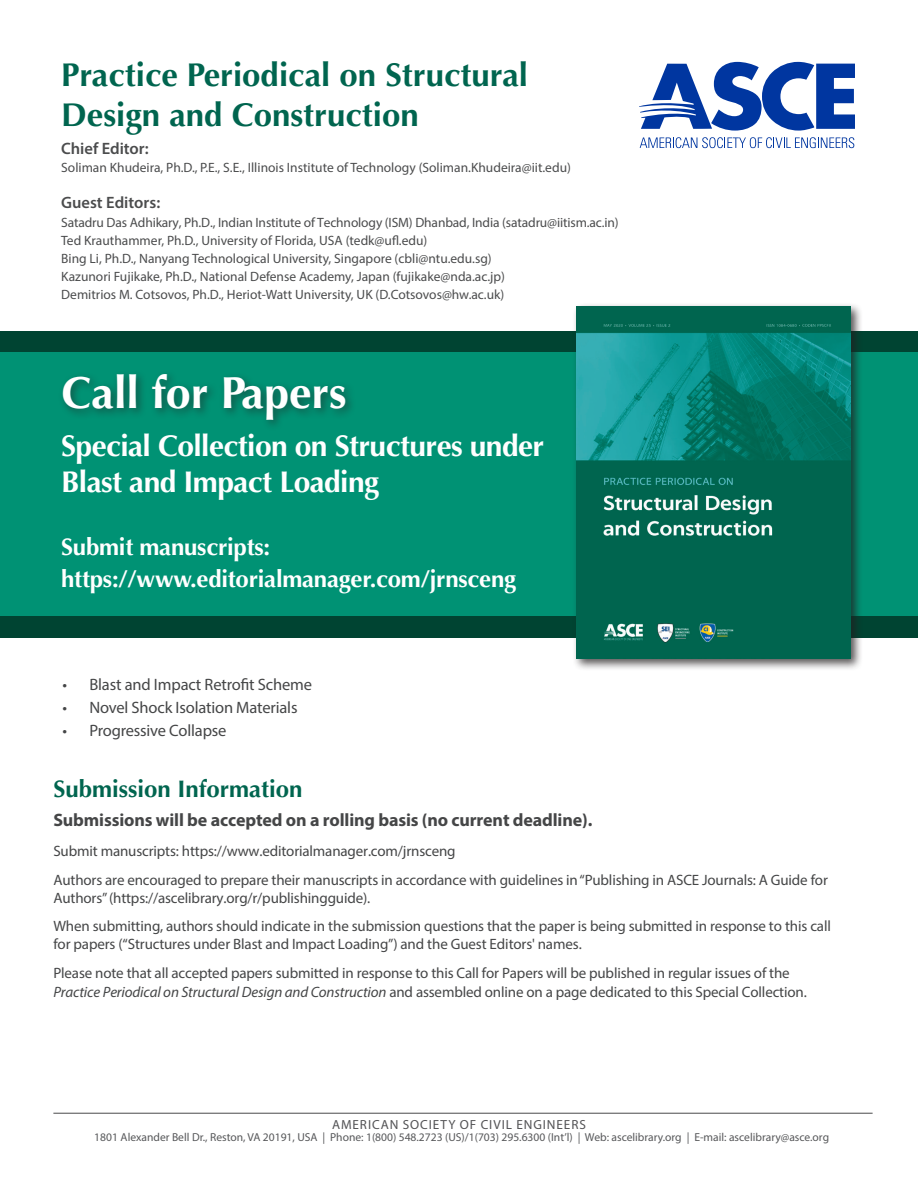
<style>
.page{position:relative;width:918px;height:1188px;background:#fff}
.page>*{position:absolute;margin:0;border:0;box-sizing:border-box;transform-origin:0 0}
.t1{font:700 45px "Optima";color:#fff}
.t2{font:700 33px/39.6px "Optima";color:#00654f}
.t3{font:700 30px/36px "Optima";letter-spacing:-.02em;color:#fff}
.t4{font:700 24px "Optima";letter-spacing:-.01em;color:#fff}
.t5{font:700 24px "Optima";color:#00654f}
.t6{font:700 18px "Myriad Pro";letter-spacing:-.01em;color:#454647}
.t7{font:16.5px "Myriad Pro";letter-spacing:-.01em;color:#454647}
.t8{font:600 16.5px "Myriad Pro";color:#4b4c4d}
.t9{font:15px/28.5px "Myriad Pro";letter-spacing:-.01em;color:#454647}
.t10{font:13.5px/18px "Myriad Pro";color:#4b4c4d}
.t11{font:13.2px "Myriad Pro";letter-spacing:.07em;color:#535355}
.t12{font:11.55px "Myriad Pro";color:#57585a}
.s1{font-style:italic}
</style>
<div class="page">
<hr style="left:53px;top:1113px;width:820px;height:1px;background:#494a4b">
<svg style="left:639px;top:62px;width:216px;height:69px"></svg>
<svg style="left:640px;top:137px;width:214px;height:11px"></svg>
<div style="left:0;top:331px;width:918px;height:306px;background:#004432"></div>
<div style="left:0;top:353px;width:918px;height:263px;background:#009274"></div>
<div style="left:58px;top:370px;width:298px;height:61px;background:#231f20;opacity:.51"></div>
<div style="left:572px;top:302px;width:291px;height:369px;background:#231f20;opacity:.75"></div>
<img style="left:576px;top:306px;width:274px;height:352px">
<p class="t2" style="left:61px;top:56px;width:468px">Practice Periodical on Structural<br>Design and Construction</p>
<p class="t8" style="left:61px;top:138px;width:89px">Chief Editor:</p>
<p class="t10" style="left:61px;top:158px;width:511px">Soliman Khudeira, Ph.D., P.E., S.E., Illinois Institute of Technology (Soliman.Khudeira@iit.edu)</p>
<p class="t8" style="left:61px;top:192px;width:101px">Guest Editors:</p>
<p class="t10" style="left:61px;top:213px;width:559px">Satadru Das Adhikary, Ph.D., Indian Institute of Technology (ISM) Dhanbad, India (satadru@iitism.ac.in)<br>Ted Krauthammer, Ph.D., University of Florida, USA (tedk@ufl.edu)<br>Bing Li, Ph.D., Nanyang Technological University, Singapore (cbli@ntu.edu.sg)<br>Kazunori Fujikake, Ph.D., National Defense Academy, Japan (fujikake@nda.ac.jp)<br>Demitrios M. Cotsovos, Ph.D., Heriot-Watt University, UK (D.Cotsovos@hw.ac.uk)</p>
<p class="t1" style="left:62px;top:367px;width:287px">Call for Papers</p>
<p class="t3" style="left:61px;top:428px;width:484px">Special Collection on Structures under<br>Blast and Impact Loading</p>
<p class="t4" style="left:61px;top:533px;width:211px">Submit manuscripts:</p>
<p class="t4" style="left:61px;top:565px;width:456px">https://www.editorialmanager.com/jrnsceng</p>
<p class="t7" style="left:62px;top:674px;width:251px">• Blast and Impact Retrofit Scheme</p>
<p class="t7" style="left:62px;top:697px;width:237px">• Novel Shock Isolation Materials</p>
<p class="t7" style="left:62px;top:720px;width:166px">• Progressive Collapse</p>
<p class="t5" style="left:53px;top:775px;width:250px">Submission Information</p>
<p class="t6" style="left:53px;top:808px;width:540px">Submissions will be accepted on a rolling basis (no current deadline).</p>
<p class="t9" style="left:53px;top:837px;width:776px">Submit manuscripts: https://www.editorialmanager.com/jrnsceng<br>Authors are encouraged to prepare their manuscripts in accordance with guidelines in“Publishing in ASCE Journals: A Guide for</p>
<p class="t9" style="left:53px;top:884px;width:779px;line-height:27.8px">Authors” (https://ascelibrary.org/r/publishingguide).<br>When submitting, authors should indicate in the submission questions that the paper is being submitted in response to this call</p>
<p class="t9" style="left:53px;top:930px;width:738px">for papers (“Structures under Blast and Impact Loading”) and the Guest Editors' names.<br>Please note that all accepted papers submitted in response to this Call for Papers will be published in regular issues of the</p>
<p class="t9" style="left:53px;top:977px;width:755px"><span class="s1">Practice Periodical on Structural Design and Construction</span> and assembled online on a page dedicated to this Special Collection.</p>
<p class="t11" style="left:332px;top:1116px;width:255px">AMERICAN SOCIETY OF CIVIL ENGINEERS</p>
<p class="t12" style="left:94px;top:1130px;width:736px">1801 Alexander Bell Dr., Reston, VA 20191, USA | Phone: 1(800) 548.2723 (US)/1(703) 295.6300 (Int’l) | Web: ascelibrary.org | E-mail: ascelibrary@asce.org</p>
</div>
